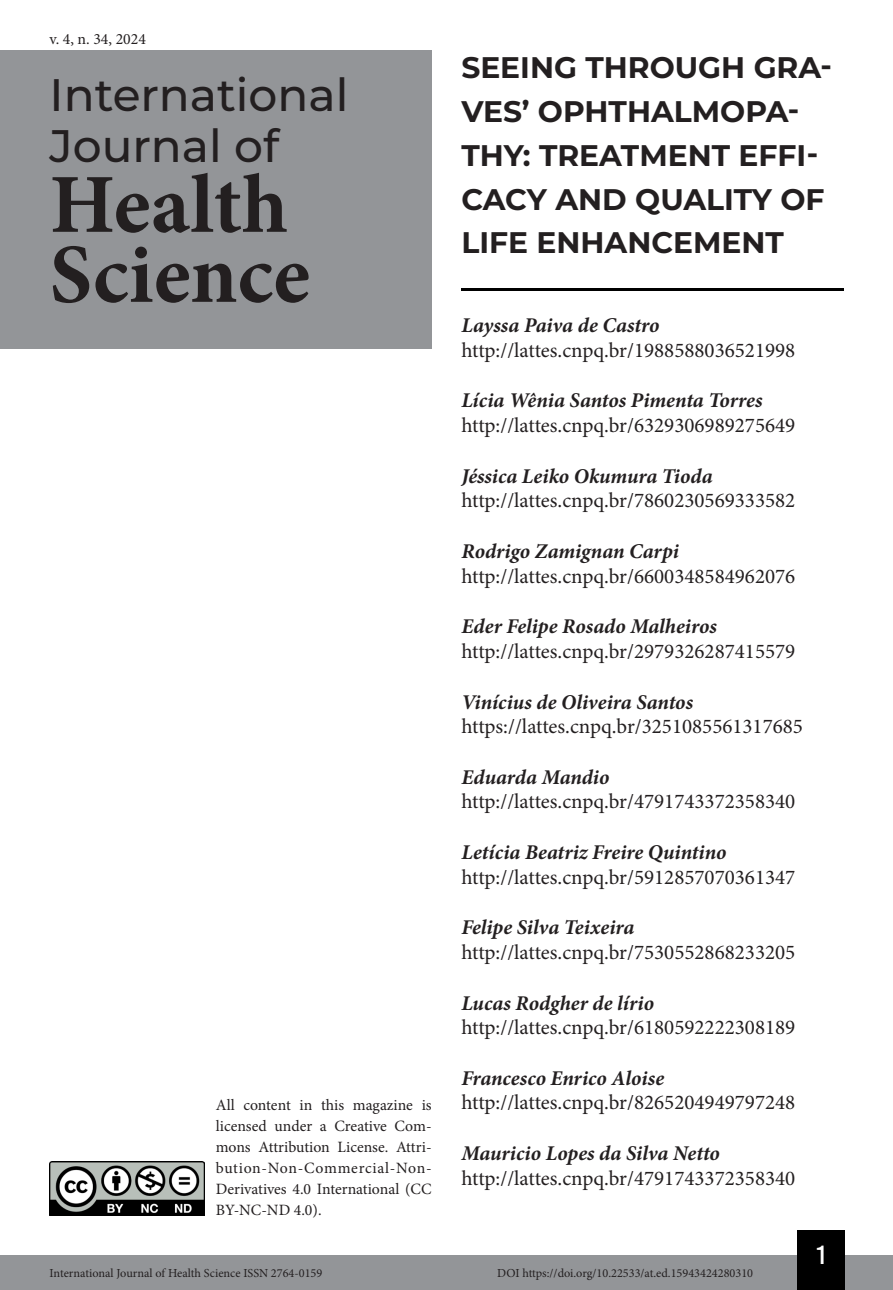
<style>
.page{position:relative;width:893px;height:1290px;background:#fff}
.page>*{position:absolute;margin:0;border:0;box-sizing:border-box;transform-origin:0 0}
.t1{font:700 84px/70px "Minion Pro";color:#231f20}
.t2{font:500 45.5px/50.8px "Montserrat";color:#231f20}
.Título_Artigo{font:700 29.75px/43.8px "Montserrat";color:#231f20}
.t3{font:26.25px "Bebas Kai";color:#fff}
.Infos_autor{font:21px "Minion Pro";color:#231f20}
.Autor{font:italic 700 21px "Minion Pro";letter-spacing:-.005em;color:#231f20}
.t4{font:15.75px/21px "Minion Pro";color:#231f20;text-align:justify}
.t5{font:12.25px "Minion Pro";color:#231f20}
</style>
<div class="page">
<div style="left:0;top:1255px;width:893px;height:35px;background:#939598"></div>
<div style="left:797px;top:1230px;width:48px;height:60px;background:#000"></div>
<img style="left:50px;top:1161px;width:154px;height:54px">
<div style="left:0;top:50px;width:432px;height:298px;background:#939598"></div>
<hr style="left:461px;top:288px;width:382px;height:2px;background:#000">
<p class="t4" style="left:50px;top:28px;width:98px">v. 4, n. 34, 2024</p>
<h2 class="t2" style="left:50px;top:68px;width:300px">International<br>Journal of</h2>
<h1 class="t1" style="left:50px;top:169px;width:262px">Health<br>Science</h1>
<p class="t4" style="left:216px;top:1095px;width:217px">All content in this magazine is licensed under a Creative Com&shy;mons Attribution License. Attri&shy;bution-Non-Commercial-Non-Derivatives 4.0 International (CC BY-NC-ND 4.0).</p>
<p class="Título_Artigo" style="left:461px;top:44px;width:372px">SEEING THROUGH GRA-<br>VES’ OPHTHALMOPA-<br>THY: TREATMENT EFFI-<br>CACY AND QUALITY OF<br>LIFE ENHANCEMENT</p>
<p class="Autor" style="left:461px;top:310px;width:200px">Layssa Paiva de Castro</p>
<p class="Infos_autor" style="left:461px;top:336px;width:335px">http://lattes.cnpq.br/1988588036521998</p>
<p class="Autor" style="left:461px;top:386px;width:303px">Lícia Wênia Santos Pimenta Torres</p>
<p class="Infos_autor" style="left:461px;top:411px;width:335px">http://lattes.cnpq.br/6329306989275649</p>
<p class="Autor" style="left:461px;top:461px;width:253px">Jéssica Leiko Okumura Tioda</p>
<p class="Infos_autor" style="left:461px;top:486px;width:335px">http://lattes.cnpq.br/7860230569333582</p>
<p class="Autor" style="left:461px;top:536px;width:219px">Rodrigo Zamignan Carpi</p>
<p class="Infos_autor" style="left:461px;top:562px;width:335px">http://lattes.cnpq.br/6600348584962076</p>
<p class="Autor" style="left:461px;top:611px;width:257px">Eder Felipe Rosado Malheiros</p>
<p class="Infos_autor" style="left:461px;top:637px;width:335px">http://lattes.cnpq.br/2979326287415579</p>
<p class="Autor" style="left:461px;top:687px;width:233px">Vinícius de Oliveira Santos</p>
<p class="Infos_autor" style="left:461px;top:712px;width:343px">https://lattes.cnpq.br/3251085561317685</p>
<p class="Autor" style="left:461px;top:762px;width:150px">Eduarda Mandio</p>
<p class="Infos_autor" style="left:461px;top:787px;width:335px">http://lattes.cnpq.br/4791743372358340</p>
<p class="Autor" style="left:461px;top:837px;width:267px">Letícia Beatriz Freire Quintino</p>
<p class="Infos_autor" style="left:461px;top:863px;width:335px">http://lattes.cnpq.br/5912857070361347</p>
<p class="Autor" style="left:461px;top:912px;width:174px">Felipe Silva Teixeira</p>
<p class="Infos_autor" style="left:461px;top:938px;width:335px">http://lattes.cnpq.br/7530552868233205</p>
<p class="Autor" style="left:461px;top:988px;width:194px">Lucas Rodgher de lírio</p>
<p class="Infos_autor" style="left:461px;top:1013px;width:335px">http://lattes.cnpq.br/6180592222308189</p>
<p class="Autor" style="left:461px;top:1063px;width:204px">Francesco Enrico Aloise</p>
<p class="Infos_autor" style="left:461px;top:1088px;width:335px">http://lattes.cnpq.br/8265204949797248</p>
<p class="Autor" style="left:461px;top:1138px;width:260px">Mauricio Lopes da Silva Netto</p>
<p class="Infos_autor" style="left:461px;top:1164px;width:335px">http://lattes.cnpq.br/4791743372358340</p>
<p class="t3" style="left:817px;top:1241px;width:10px">1</p>
<p class="t5" style="left:50px;top:1265px;width:274px">International Journal of Health Science ISSN 2764-0159</p>
<p class="t5" style="left:497px;top:1265px;width:257px">DOI https://doi.org/10.22533/at.ed.15943424280310</p>
</div>
